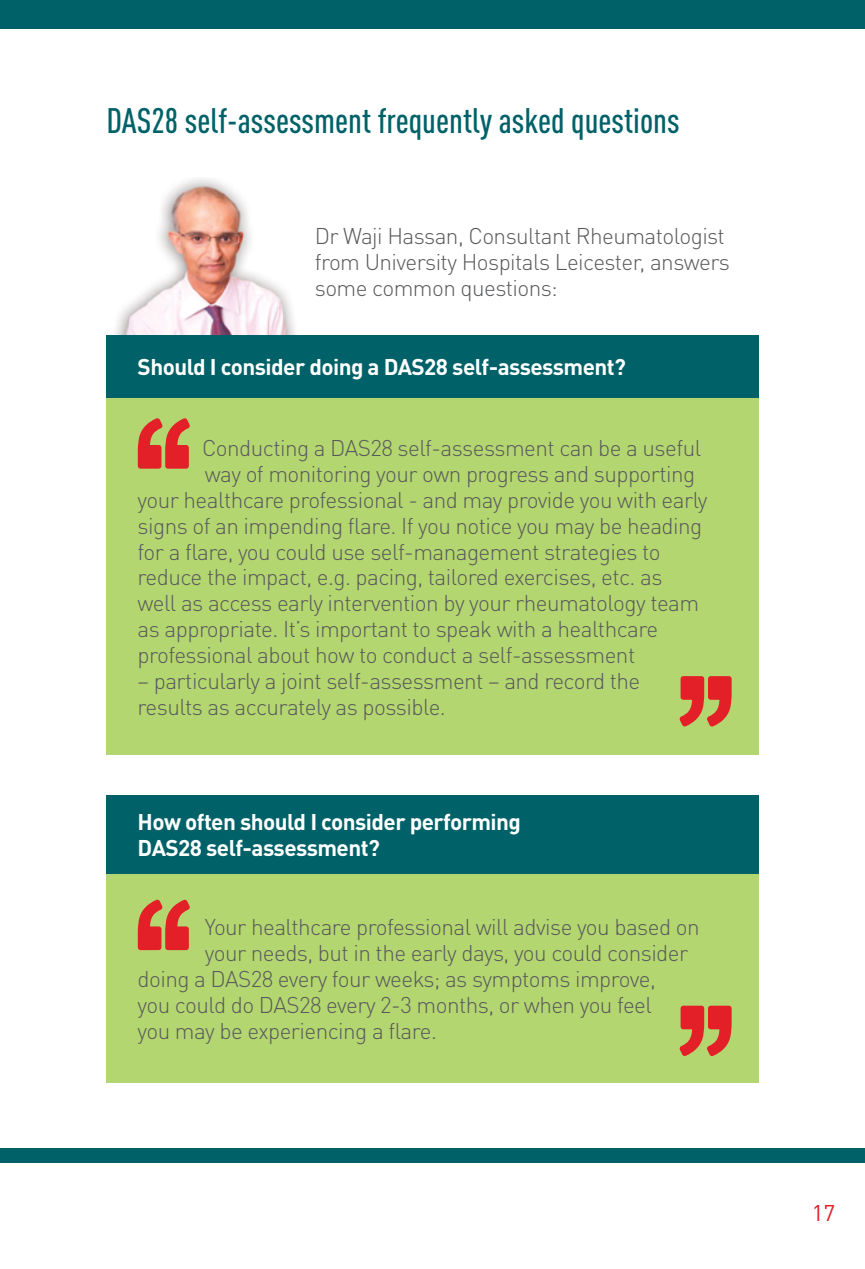
<style>
.page{position:relative;width:865px;height:1269px;background:#fff}
.page>*{position:absolute;margin:0;border:0;box-sizing:border-box;transform-origin:0 0}
.t1{font:500 condensed 35px "DIN Pro";color:#006268}
.t2{font:300 22.5px/26px "DIN Pro";letter-spacing:-.025em;color:#58595b}
.t3{font:700 22.5px/26px "DIN Pro";letter-spacing:-.025em;color:#fff}
.t4{font:22.5px "DIN Pro";color:#e31f27}
</style>
<div class="page">
<div style="left:0;top:0;width:865px;height:28px;background:#006268"></div>
<div style="left:0;top:1148px;width:865px;height:14px;background:#006268"></div>
<img style="left:115px;top:178px;width:180px;height:157px">
<div style="left:106px;top:335px;width:652px;height:63px;background:#006268"></div>
<div style="left:106px;top:398px;width:652px;height:357px;background:#b4d670"></div>
<div style="left:106px;top:795px;width:652px;height:79px;background:#006268"></div>
<div style="left:106px;top:874px;width:652px;height:208px;background:#b4d670"></div>
<svg style="left:138px;top:418px;width:52px;height:50px"></svg>
<svg style="left:138px;top:899px;width:52px;height:51px"></svg>
<svg style="left:679px;top:676px;width:52px;height:51px"></svg>
<svg style="left:679px;top:1005px;width:52px;height:51px"></svg>
<h1 class="t1" style="left:106px;top:95px;width:575px">DAS28 self-assessment frequently asked questions</h1>
<p class="t2" style="left:315px;top:221px;width:416px">Dr Waji Hassan, Consultant Rheumatologist from University Hospitals Leicester, answers some common questions:</p>
<p class="t3" style="left:138px;top:351px;width:490px">Should I consider doing a DAS28 self-assessment?</p>
<p class="t2" style="left:202px;top:433px;width:500px">Conducting a DAS28 self-assessment can be a useful</p>
<p class="t2" style="left:205px;top:459px;width:492px">way of monitoring your own progress and supporting</p>
<p class="t2" style="left:138px;top:484px;width:571px">your healthcare professional - and may provide you with early</p>
<p class="t2" style="left:138px;top:510px;width:566px">signs of an impending flare. If you notice you may be heading</p>
<p class="t2" style="left:138px;top:536px;width:524px">for a flare, you could use self-management strategies to</p>
<p class="t2" style="left:138px;top:562px;width:526px">reduce the impact, e.g. pacing, tailored exercises, etc. as</p>
<p class="t2" style="left:138px;top:588px;width:563px">well as access early intervention by your rheumatology team</p>
<p class="t2" style="left:138px;top:614px;width:522px">as appropriate. It’s important to speak with a healthcare</p>
<p class="t2" style="left:138px;top:640px;width:499px">professional about how to conduct a self-assessment</p>
<p class="t2" style="left:138px;top:666px;width:504px">– particularly a joint self-assessment – and record the results as accurately as possible.</p>
<p class="t3" style="left:138px;top:806px;width:385px">How often should I consider performing<br>DAS28 self-assessment?</p>
<p class="t2" style="left:205px;top:912px;width:496px">Your healthcare professional will advise you based on</p>
<p class="t2" style="left:205px;top:938px;width:485px">your needs, but in the early days, you could consider</p>
<p class="t2" style="left:138px;top:964px;width:519px">doing a DAS28 every four weeks; as symptoms improve,</p>
<p class="t2" style="left:138px;top:990px;width:516px">you could do DAS28 every 2-3 months, or when you feel</p>
<p class="t2" style="left:138px;top:1015px;width:301px">you may be experiencing a flare.</p>
<p class="t4" style="left:811px;top:1195px;width:25px">17</p>
</div>
